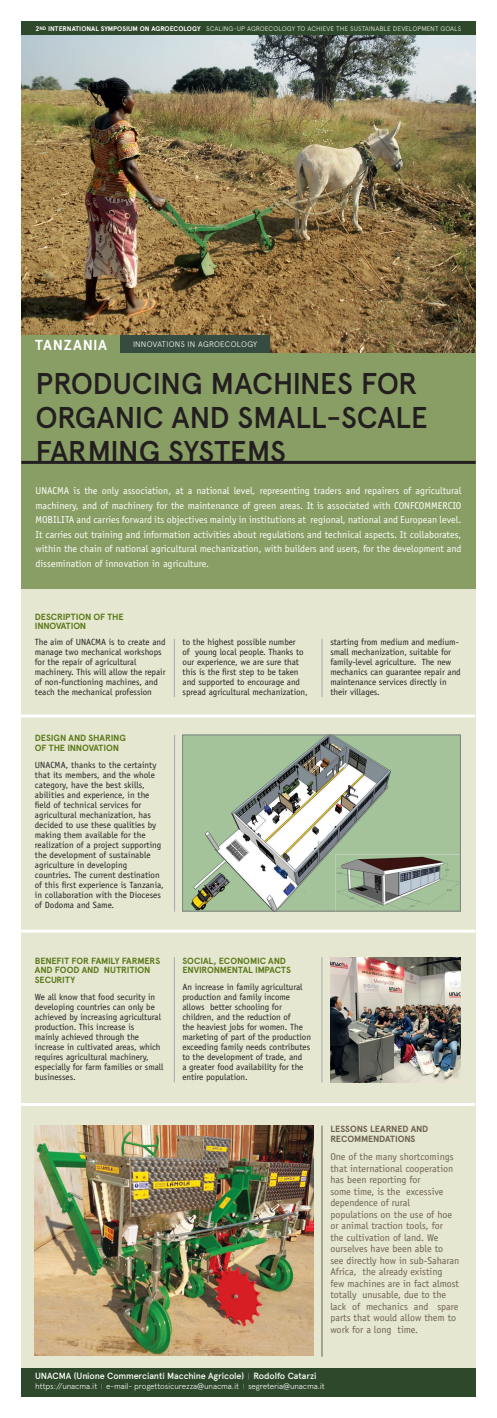
<style>
.page{position:relative;width:497px;height:1418px;background:#fff}
.page>*{position:absolute;margin:0;border:0;box-sizing:border-box;transform-origin:0 0}
.t1{font:500 30px/34px "Apercu";color:#231f20}
.t2{font:700 14.5px "Apercu";letter-spacing:.04em;color:#fff}
.t3{font:10px/14.5px "Officina Sans Std";color:#fff;text-align:justify}
.t4{font:10px/11.5px "Officina Sans Std";color:#6c614f}
.t5{font:9px/10px "Officina Sans Std";color:#231f20}
.t6{font:700 9px/9.5px "Apercu";letter-spacing:-.01em;color:#5b791a}
.t7{font:500 9px "Apercu";letter-spacing:-.01em;color:#fff}
.t8{font:700 9px/9.5px "Apercu";letter-spacing:-.02em;color:#6c614f}
.t9{font:300 8px "Apercu";letter-spacing:-.01em;color:#fff}
.t10{font:300 8px "Apercu";letter-spacing:.025em;color:#fff}
.t11{font:6.75px "Apercu";letter-spacing:-.005em;color:#c8d2c4}
.s1{font-weight:700;color:#fff}
.s2{font-weight:400;font-size:7.5px;color:#889a82}
.s3{font-weight:400;font-size:7px;color:#889a82}
</style>
<div class="page">
<div style="left:21px;top:35px;width:454px;height:1361px;background:#e5e7d0"></div>
<div style="left:21px;top:21px;width:454px;height:14px;background:#2d482a"></div>
<div style="left:21px;top:1368px;width:454px;height:28px;background:#2d482a"></div>
<img style="left:21px;top:35px;width:454px;height:318px">
<div style="left:21px;top:353px;width:454px;height:235px;background:#899e64"></div>
<hr style="left:21px;top:714px;width:453px;height:3px;background:#fff">
<hr style="left:21px;top:929px;width:454px;height:3px;background:#fff">
<hr style="left:21px;top:1102px;width:453px;height:3px;background:#fff">
<hr style="left:21px;top:461px;width:454px;height:3px;background:#231f20">
<hr style="left:174px;top:957px;width:1px;height:125px;background:#a8a9ad">
<hr style="left:321px;top:957px;width:1px;height:125px;background:#a8a9ad">
<hr style="left:174px;top:639px;width:1px;height:58px;background:#a8a9ad">
<hr style="left:321px;top:639px;width:1px;height:58px;background:#a8a9ad">
<hr style="left:174px;top:735px;width:1px;height:176px;background:#a8a9ad">
<div style="left:21px;top:336px;width:99px;height:17px;background:#899e64"></div>
<div style="left:120px;top:336px;width:149px;height:17px;background:#374c41"></div>
<hr style="left:321px;top:1125px;width:1px;height:231px;background:#6c614f">
<img style="left:35px;top:1125px;width:277px;height:230px">
<img style="left:184px;top:736px;width:274px;height:173px">
<div style="left:182px;top:734px;width:278px;height:177px;border:1px solid #838283"></div>
<img style="left:330px;top:957px;width:130px;height:125px">
<p class="t11" style="left:35px;top:25px;width:426px"><span class="s1">2</span><sup>ND</sup> <span class="s1">INTERNATIONAL SYMPOSI UM ON AGROECOLOGY</span> SCALING-UP AGROECOLOGY TO ACHIEVE THE SUSTAINABLE DEVELOPMENT GOALS</p>
<h2 class="t2" style="left:35px;top:336px;width:73px">TANZANIA</h2>
<p class="t10" style="left:133px;top:339px;width:126px">INNOVATIONS IN AGROECOLOGY</p>
<h1 class="t1" style="left:35px;top:366px;width:54px">PRODUCIN</h1>
<h1 class="t1" style="left:181px;top:366px;width:71px">G MACHINES</h1>
<h1 class="t1" style="left:360px;top:366px;width:59px">FO R</h1>
<h1 class="t1" style="left:35px;top:400px;width:79px">ORGANIC</h1>
<h1 class="t1" style="left:171px;top:400px;width:20px">AND</h1>
<h1 class="t1" style="left:35px;top:400px;width:389px;text-indent:201px">SMALL-SCALE<br>FARMING SYSTEMS</h1>
<p class="t3" style="left:35px;top:483px;width:427px">UNACMA is the only association, at a national level, representing traders and repairers of agricultural machinery, and of machinery for the maintenance of green areas. It is associated with CONFCOMMERCIO MOBILITA and carries forward its objectives mainly in institutions at regional, national and European level.<br>It carries out training and information activities about regulations and technical aspects. It collaborates, within the chain of national agricultural mechanization, with builders and users, for the development and dissemination of innovation in agriculture.</p>
<p class="t6" style="left:35px;top:612px;width:90px">DESCRIPTION OF THE<br>INNOVATION</p>
<p class="t5" style="left:35px;top:637px;width:132px">The aim of UNACMA is to create and manage two mechanical workshops for the repair of agricultural machinery. This will allow the repair of non-functioning machines, and teach the mechanical profession</p>
<p class="t6" style="left:35px;top:733px;width:41px">DESIGN AND</p>
<p class="t6" style="left:88px;top:733px;width:12px">SHAR</p>
<p class="t6" style="left:110px;top:733px;width:10px">ING</p>
<p class="t6" style="left:35px;top:743px;width:21px">OF THE</p>
<p class="t6" style="left:67px;top:743px;width:9px">INNOVAT</p>
<p class="t6" style="left:103px;top:743px;width:10px">ION</p>
<p class="t5" style="left:35px;top:760px;width:130px">UNACMA, thanks to the certainty that its members, and the whole category, have the best skills, abilities and experience, in the field of technical services for agricultural mechanization, has decided to use these qualities by making them available for the realization of a project supporting the development of sustainable agriculture in developing countries. The current destination of this first experience is Tanzania, in collaboration with the Dioceses of Dodoma and Same.</p>
<p class="t5" style="left:182px;top:637px;width:127px">to the highest possible number<br>of young local people. Thanks to our experience, we are sure that this is the first step to be taken and supported to encourage and spread agricultural mechanization,</p>
<p class="t6" style="left:35px;top:955px;width:12px">BENEF</p>
<p class="t6" style="left:61px;top:955px;width:17px">IT FOR</p>
<p class="t6" style="left:91px;top:955px;width:7px">FAM</p>
<p class="t6" style="left:108px;top:955px;width:21px">ILY FARMER</p>
<p class="t6" style="left:155px;top:955px;width:6px">S</p>
<p class="t6" style="left:35px;top:965px;width:7px">AND</p>
<p class="t6" style="left:55px;top:965px;width:7px">FOOD</p>
<p class="t6" style="left:82px;top:965px;width:7px">AND</p>
<p class="t6" style="left:104px;top:965px;width:7px">NUTR</p>
<p class="t6" style="left:127px;top:965px;width:18px">ITION</p>
<p class="t6" style="left:35px;top:974px;width:12px">SECUR</p>
<p class="t6" style="left:62px;top:974px;width:9px">ITY</p>
<p class="t5" style="left:35px;top:991px;width:130px">We all know that food security in developing countries can only be achieved by increasing agricultural production. This increase is<br>mainly achieved through the increase in cultivated areas, which requires agricultural machinery, especially for farm families or small businesses.</p>
<p class="t6" style="left:182px;top:955px;width:44px">SOCIAL, ECONOM</p>
<p class="t6" style="left:257px;top:955px;width:18px">IC AND</p>
<p class="t6" style="left:182px;top:965px;width:7px">ENV</p>
<p class="t6" style="left:199px;top:965px;width:10px">IRONMENTAL</p>
<p class="t6" style="left:255px;top:965px;width:9px">IMPACT</p>
<p class="t6" style="left:286px;top:965px;width:6px">S</p>
<p class="t5" style="left:182px;top:982px;width:130px">An increase in family agricultural production and family income allows better schooling for children, and the reduction of<br>the heaviest jobs for women. The marketing of part of the production exceeding family needs contributes to the development of trade, and<br>a greater food availability for the entire population.</p>
<p class="t5" style="left:330px;top:637px;width:132px">starting from medium and medium&shy;small mechanization, suitable for family-level agriculture. The new mechanics can guarantee repair and maintenance services directly in their villages.</p>
<p class="t8" style="left:330px;top:1124px;width:99px">LESSONS LEARNED AND<br>RECOMMENDATIONS</p>
<p class="t4" style="left:330px;top:1150px;width:130px">One of the many shortcomings that international cooperation has been reporting for<br>some time, is the excessive dependence of rural populations on the use of hoe or animal traction tools, for<br>the cultivation of land. We ourselves have been able to<br>see directly how in sub-Saharan<br>Africa, the already existing<br>few machines are in fact almost totally unusable, due to the lack of mechanics and spare parts that would allow them to work for a long time.</p>
<p class="t7" style="left:35px;top:1369px;width:282px">UNACMA (UNIONE COMMERCIANTI MACCHINE AGRICOLE) <span class="s2">|</span> RODOLFO CATARZI</p>
<p class="t9" style="left:35px;top:1380px;width:291px">https://unacma.it <span class="s3">|</span> e-mail- progettosicurezza@unacma.it <span class="s3">|</span> segreteria@unacma.it</p>
</div>
